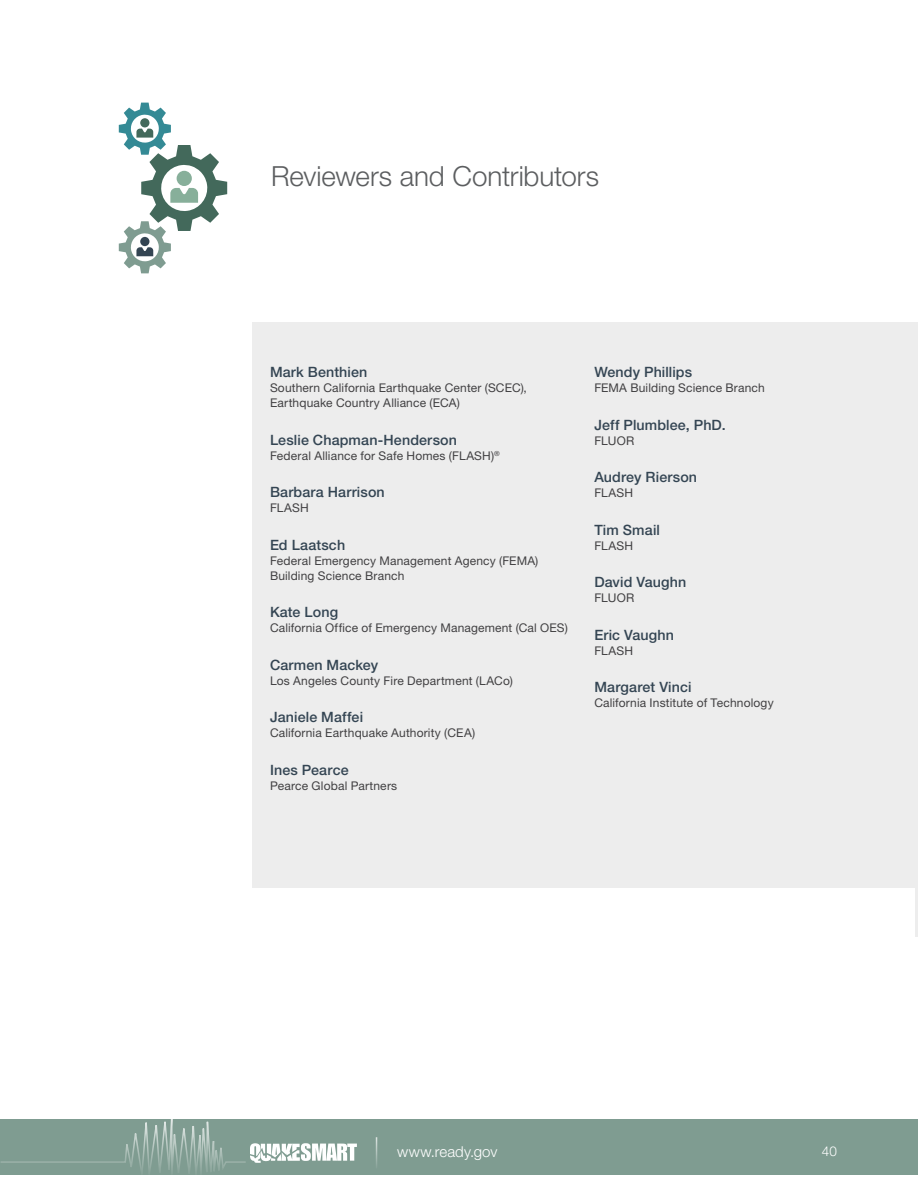
<style>
.page{position:relative;width:918px;height:1188px;background:#fff}
.page>*{position:absolute;margin:0;border:0;box-sizing:border-box;transform-origin:0 0}
.t1{font:300 27.75px "Helvetica Neue LT Std";letter-spacing:-.005em;color:#5c5e60}
.t2{font:300 15px "Helvetica Neue LT Std";letter-spacing:.01em;color:#fff}
.t3{font:500 14.25px "Helvetica Neue LT Std";letter-spacing:.01em;color:#344553}
.t4{font:300 13.5px "Helvetica Neue LT Std";color:#fff}
.t5{font:12px/15px "Helvetica Neue LT Std";letter-spacing:.015em;color:#414042}
</style>
<div class="page">
<div style="left:0;top:1119px;width:918px;height:55px;background:#7f9c91"></div>
<svg style="left:0;top:1119px;width:357px;height:56px"></svg>
<hr style="left:376px;top:1137px;width:1px;height:32px;background:#fff">
<div style="left:253px;top:322px;width:665px;height:566px;background:#ededed"></div>
<svg style="left:119px;top:103px;width:108px;height:170px"></svg>
<hr style="left:916px;top:322px;width:2px;height:614px;background:#ededed">
<p class="t1" style="left:271px;top:159px;width:329px">Reviewers and Contributors</p>
<p class="t3" style="left:270px;top:364px;width:99px">Mark Benthien</p>
<p class="t5" style="left:270px;top:380px;width:258px">Southern California Earthquake Center (SCEC),<br>Earthquake Country Alliance (ECA)</p>
<p class="t3" style="left:270px;top:431px;width:189px">Leslie Chapman-Henderson</p>
<p class="t5" style="left:270px;top:448px;width:231px">Federal Alliance for Safe Homes (FLASH)<sup>®</sup></p>
<p class="t3" style="left:270px;top:484px;width:116px">Barbara Harrison</p>
<p class="t5" style="left:270px;top:500px;width:40px">FLASH</p>
<p class="t3" style="left:270px;top:536px;width:77px">Ed Laatsch</p>
<p class="t5" style="left:270px;top:553px;width:270px">Federal Emergency Management Agency (FEMA)<br>Building Science Branch</p>
<p class="t3" style="left:270px;top:604px;width:70px">Kate Long</p>
<p class="t5" style="left:270px;top:620px;width:299px">California Office of Emergency Management (Cal OES)</p>
<p class="t3" style="left:270px;top:656px;width:110px">Carmen Mackey</p>
<p class="t5" style="left:270px;top:673px;width:244px">Los Angeles County Fire Department (LACo)</p>
<p class="t3" style="left:270px;top:709px;width:95px">Janiele Maffei</p>
<p class="t5" style="left:270px;top:725px;width:207px">California Earthquake Authority (CEA)</p>
<p class="t3" style="left:270px;top:761px;width:80px">Ines Pearce</p>
<p class="t5" style="left:270px;top:778px;width:129px">Pearce Global Partners</p>
<p class="t3" style="left:594px;top:364px;width:99px">Wendy Phillips</p>
<p class="t5" style="left:594px;top:380px;width:172px">FEMA Building Science Branch</p>
<p class="t3" style="left:594px;top:416px;width:133px">Jeff Plumblee, PhD.</p>
<p class="t5" style="left:594px;top:433px;width:41px">FLUOR</p>
<p class="t3" style="left:594px;top:469px;width:104px">Audrey Rierson</p>
<p class="t5" style="left:594px;top:485px;width:40px">FLASH</p>
<p class="t3" style="left:594px;top:521px;width:67px">Tim Smail</p>
<p class="t5" style="left:594px;top:538px;width:40px">FLASH</p>
<p class="t3" style="left:594px;top:574px;width:93px">David Vaughn</p>
<p class="t5" style="left:594px;top:590px;width:41px">FLUOR</p>
<p class="t3" style="left:594px;top:626px;width:81px">Eric Vaughn</p>
<p class="t5" style="left:594px;top:643px;width:40px">FLASH</p>
<p class="t3" style="left:594px;top:679px;width:99px">Margaret Vinci</p>
<p class="t5" style="left:594px;top:695px;width:181px">California Institute of Technology</p>
<p class="t2" style="left:397px;top:1142px;width:102px">www.ready.gov</p>
<p class="t4" style="left:822px;top:1143px;width:17px">40</p>
</div>
